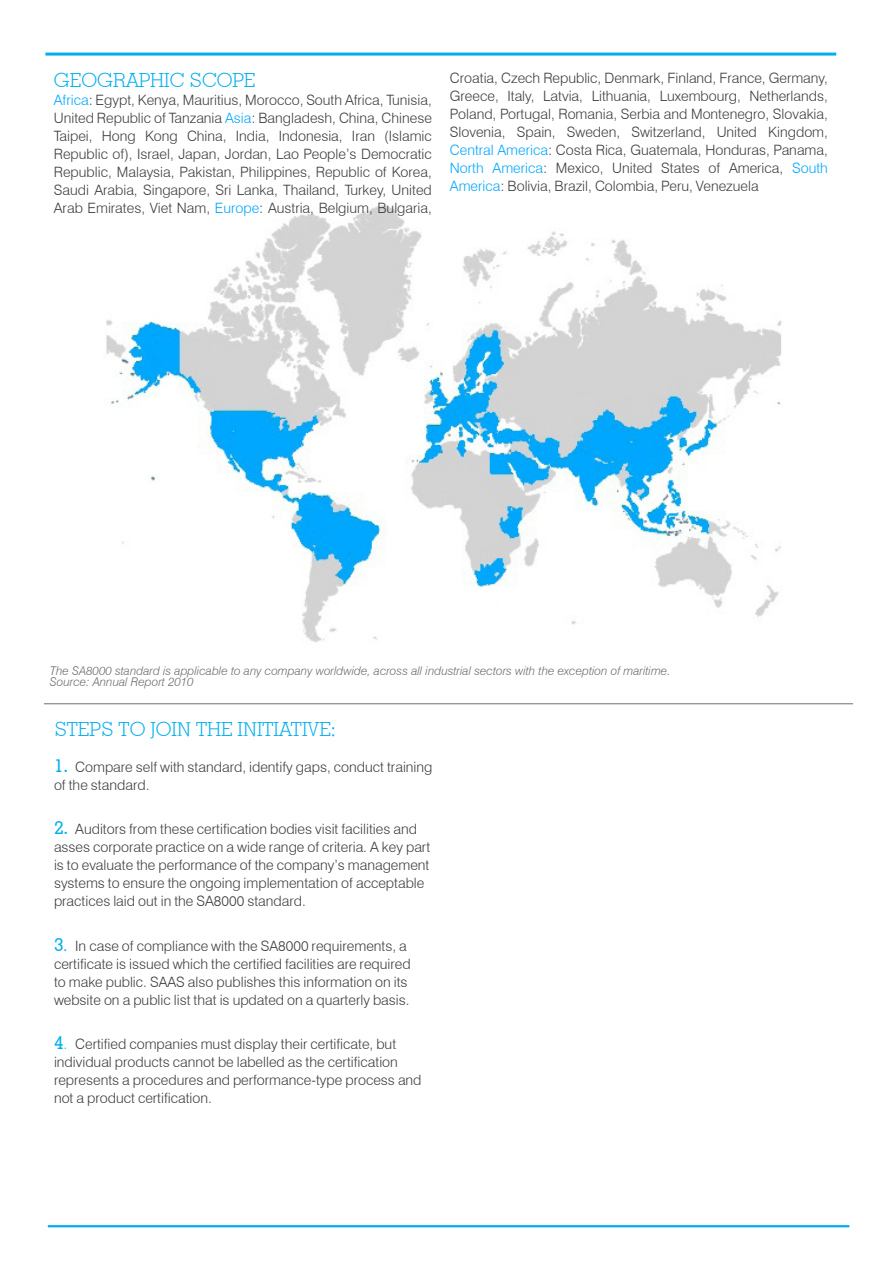
<style>
.page{position:relative;width:893px;height:1263px;background:#fff}
.page>*{position:absolute;margin:0;border:0;box-sizing:border-box;transform-origin:0 0}
.t1{font:300 19.5px "Geometric Slab 703 BT";color:#00aeef}
.t2{font:300 14.25px/18px "Swiss 721 BT";color:#3e3e3f}
.t3{font:italic 300 12px/11.2px "Swiss 721 BT";color:#6c6d70}
.s1{color:#00a7ff}
.s2{font-family:"Geometric Slab 703 BT";font-weight:500;font-size:18px;color:#00aeef}
.s3{font-family:"Geometric Slab 703 BT";font-weight:500;color:#00aeef}
.s4{color:#00aeef}
</style>
<div class="page">
<img style="left:106px;top:205px;width:676px;height:438px">
<hr style="left:44px;top:703px;width:809px;height:1px;background:#6c6d70">
<hr style="left:48px;top:1225px;width:801px;height:2px;background:#00aeef">
<hr style="left:45px;top:53px;width:791px;height:3px;background:#00aeef">
<h1 class="t1" style="left:54px;top:68px;width:85px">GEOGRAPHI</h1>
<h1 class="t1" style="left:170px;top:68px;width:87px">C SCOPE</h1>
<p class="t2" style="left:54px;top:91px;width:380px;text-align:justify"><span class="s1">Africa</span>: Egypt, Kenya, Mauritius, Morocco, South Africa, Tunisia, United Republic of Tanzania <span class="s1">Asia</span>: Bangladesh, China, Chinese Taipei, Hong Kong China, India, Indonesia, Iran (Islamic Republic of), Israel, Japan, Jordan, Lao People’s Democratic Republic, Malaysia, Pakistan, Philippines, Republic of Korea, Saudi Arabia, Singapore, Sri Lanka, Thailand, Turkey, United Arab Emirates, Viet Nam, <span class="s1">Europe</span>: Austria, Belgium, Bulgaria,</p>
<p class="t2" style="left:450px;top:69px;width:380px;text-align:justify">Croatia, Czech Republic, Denmark, Finland, France, Germany, Greece, Italy, Latvia, Lithuania, Luxembourg, Netherlands, Poland, Portugal, Romania, Serbia and Montenegro, Slovakia, Slovenia, Spain, Sweden, Switzerland, United Kingdom, <span class="s1">Central America</span>: Costa Rica, Guatemala, Honduras, Panama, <span class="s1">North America</span>: Mexico, United States of America, <span class="s1">South America</span>: Bolivia, Brazil, Colombia, Peru, Venezuela</p>
<p class="t3" style="left:50px;top:665px;width:622px">The SA8000 standard is applicable to any company worldwide, across all industrial sectors with the exception of maritime.<br>Source: Annual Report 2010</p>
<h1 class="t1" style="left:54px;top:717px;width:283px">STEPS TO JOIN THE INITIATIVE:</h1>
<p class="t2" style="left:54px;top:757px;width:380px"><span class="s2">1.</span> Compare self with standard, identify gaps, conduct training of the standard.</p>
<p class="t2" style="left:54px;top:820px;width:378px"><span class="s2">2.</span> Auditors from these certification bodies visit facilities and asses corporate practice on a wide range of criteria. A key part is to evaluate the performance of the company’s management systems to ensure the ongoing implementation of acceptable practices laid out in the SA8000 standard.</p>
<p class="t2" style="left:54px;top:936px;width:358px"><span class="s2">3</span><span class="s3">.</span> In case of compliance with the SA8000 requirements, a certificate is issued which the certified facilities are required to make public. SAAS also publishes this information on its website on a public list that is updated on a quarterly basis.</p>
<p class="t2" style="left:54px;top:1035px;width:369px"><span class="s2">4</span><span class="s4">.</span> Certified companies must display their certificate, but individual products cannot be labelled as the certification represents a procedures and performance-type process and not a product certification.</p>
</div>
